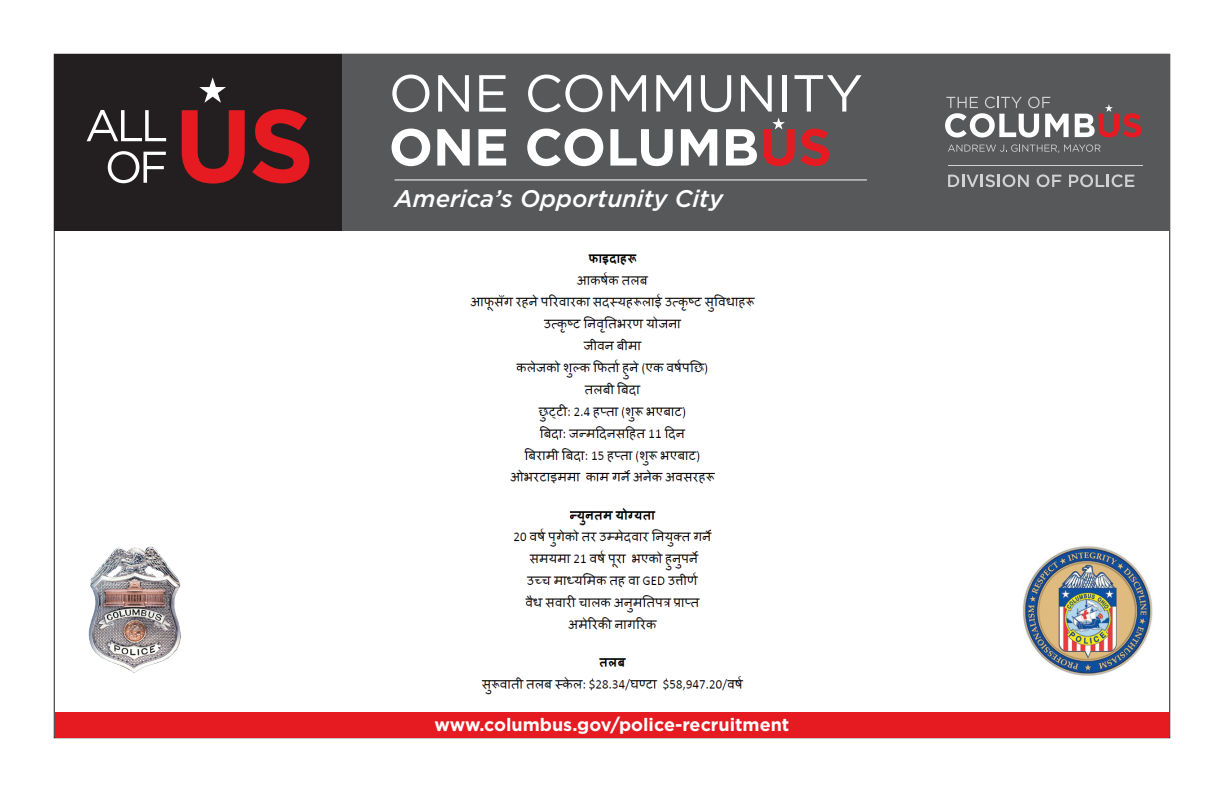
<style>
.page{position:relative;width:1224px;height:792px;background:#fff}
.page>*{position:absolute;margin:0;border:0;box-sizing:border-box;transform-origin:0 0}
.t1{font:52px/54px "Gotham";color:#fff}
.t2{font:italic 500 24px "Gotham";color:#fff}
.t3{font:700 18px "Gotham";color:#fff}
.s1{font-weight:700}
.s2{font-weight:700;color:#e51b21}
</style>
<div class="page">
<div style="left:54px;top:54px;width:288px;height:176px;background:#231f20"></div>
<svg style="left:199px;top:77px;width:27px;height:26px"></svg>
<svg style="left:182px;top:110px;width:63px;height:74px"></svg>
<svg style="left:252px;top:109px;width:57px;height:74px"></svg>
<svg style="left:87px;top:110px;width:79px;height:31px"></svg>
<svg style="left:108px;top:151px;width:58px;height:32px"></svg>
<div style="left:342px;top:54px;width:828px;height:176px;background:#57585a"></div>
<svg style="left:772px;top:118px;width:13px;height:12px"></svg>
<hr style="left:395px;top:179px;width:472px;height:1px;background:#fff">
<svg style="left:945px;top:97px;width:124px;height:41px"></svg>
<svg style="left:1075px;top:104px;width:66px;height:33px"></svg>
<hr style="left:948px;top:165px;width:195px;height:1px;background:#d1d2d4">
<svg style="left:948px;top:174px;width:81px;height:13px"></svg>
<svg style="left:1037px;top:174px;width:24px;height:13px"></svg>
<svg style="left:1069px;top:174px;width:65px;height:13px"></svg>
<svg style="left:948px;top:144px;width:153px;height:9px"></svg>
<img style="left:1023px;top:546px;width:130px;height:130px">
<div style="left:55px;top:712px;width:1114px;height:26px;background:#e51b21"></div>
<img style="left:88px;top:546px;width:93px;height:127px">
<img style="left:470px;top:254px;width:285px;height:441px">
<h1 class="t1" style="left:389px;top:65px;width:476px">ONE COMMUNITY<br><span class="s1">ONE COLUMB</span><span class="s2">US</span></h1>
<h2 class="t2" style="left:395px;top:183px;width:330px">America’s Opportunity City</h2>
<p class="t3" style="left:435px;top:712px;width:356px">www.columbus.gov/police-recruitment</p>
</div>
